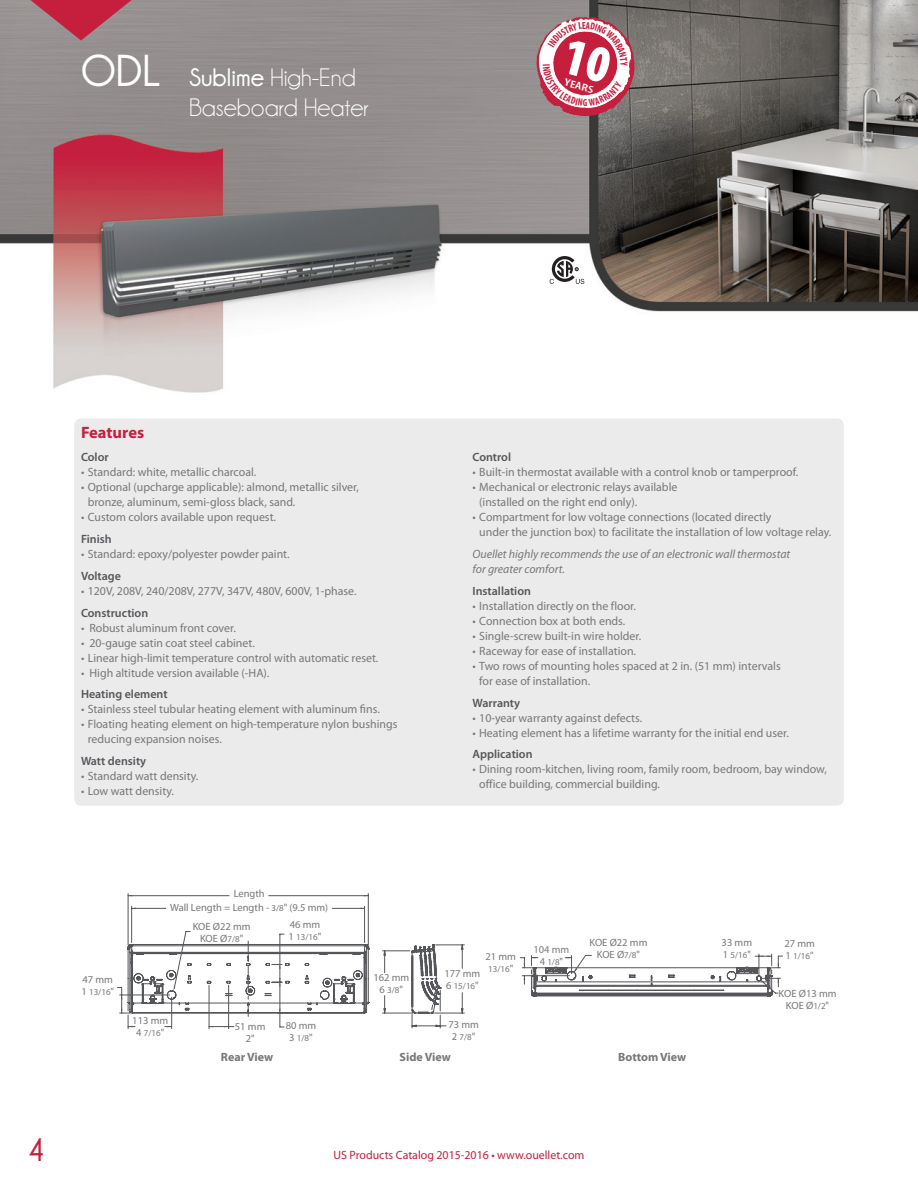
<style>
.page{position:relative;width:918px;height:1188px;background:#fff}
.page>*{position:absolute;margin:0;border:0;box-sizing:border-box;transform-origin:0 0}
.t1{font:700 33px "Champagne&Limousines";color:#c61f3e}
.t2{font:25.5px/30.6px "Champagne&Limousines";color:#fff}
.t3{font:700 16.5px "Myriad Pro";color:#c61f3e}
.t4{font:12px/15px "Myriad Pro";color:#787779}
.t5{font:600 12px "Myriad Pro";color:#55565a}
.t6{font:italic 12px/15px "Myriad Pro";color:#787779}
.t7{font:12px "Myriad Pro";color:#c61f3e}
.t8{font:700 12px "Myriad Pro";color:#787779}
.t9{font:10.5px/12px "Myriad Pro";color:#787779;text-align:center}
.t10{font:600 condensed 10.5px "Myriad Pro";color:#fff;scale:1.38 1}
.t11{font:700 condensed 10.35px "Myriad Pro";color:#c61f3e;scale:.92 1}
.t12{font:9px "Myriad Pro";color:#787779}
.s1{font-weight:700;font-size:45px}
.s2{font-weight:700}
.s3{font-size:9px}
.s4{font-size:10.5px}
</style>
<div class="page">
<img style="left:0;top:0;width:918px;height:393px">
<div style="left:74px;top:419px;width:770px;height:387px;background:#ebebeb;border-radius:7px"></div>
<svg style="left:30px;top:0;width:102px;height:40px;background:#af5867"></svg>
<svg style="left:117px;top:893px;width:666px;height:136px"></svg>
<hr style="left:332px;top:908px;width:33px;height:1px;background:#55565a">
<hr style="left:132px;top:908px;width:34px;height:1px;background:#55565a">
<hr style="left:364px;top:906px;width:1px;height:37px;background:#55565a">
<hr style="left:131px;top:906px;width:1px;height:37px;background:#55565a">
<svg style="left:550px;top:256px;width:34px;height:28px"></svg>
<svg style="left:536px;top:17px;width:99px;height:99px"></svg>
<h2 class="t2" style="left:189px;top:62px;width:181px;text-indent:-108px"><span class="s1">ODL</span> <span class="s2">Sublime</span> High-End<br>Baseboard Heater</h2>
<p class="t10" style="left:566px;top:77px;width:23px;rotate:15deg">YEARS</p>
<p class="t11" style="left:583px;top:97px;width:6px">G</p>
<h3 class="t3" style="left:81px;top:423px;width:65px">Features</h3>
<p class="t5" style="left:81px;top:451px;width:29px">Color</p>
<p class="t4" style="left:81px;top:465px;width:177px">• Standard: white, metallic charcoal.</p>
<p class="t4" style="left:88px;top:480px;width:273px;text-indent:-7px">• Optional (upcharge applicable): almond, metallic silver, bronze, aluminum, semi-gloss black, sand.</p>
<p class="t4" style="left:81px;top:510px;width:197px">• Custom colors available upon request.</p>
<p class="t5" style="left:81px;top:532px;width:32px">Finish</p>
<p class="t4" style="left:81px;top:547px;width:210px">• Standard: epoxy/polyester powder paint.</p>
<p class="t5" style="left:81px;top:569px;width:41px">Voltage</p>
<p class="t4" style="left:81px;top:583px;width:277px">• 120V, 208V, 240/208V, 277V, 347V, 480V, 600V, 1-phase.</p>
<p class="t5" style="left:81px;top:606px;width:69px">Construction</p>
<p class="t4" style="left:81px;top:620px;width:156px">• Robust aluminum front cover.</p>
<p class="t4" style="left:81px;top:635px;width:175px">• 20-gauge satin coat steel cabinet.</p>
<p class="t4" style="left:81px;top:650px;width:299px">• Linear high-limit temperature control with automatic reset.</p>
<p class="t4" style="left:81px;top:665px;width:190px">• High altitude version available (-HA).</p>
<p class="t5" style="left:81px;top:688px;width:88px">Heating element</p>
<p class="t4" style="left:81px;top:702px;width:300px">• Stainless steel tubular heating element with aluminum fins.</p>
<p class="t4" style="left:88px;top:717px;width:311px;text-indent:-7px">• Floating heating element on high-temperature nylon bushings reducing expansion noises.</p>
<p class="t5" style="left:81px;top:754px;width:67px">Watt density</p>
<p class="t4" style="left:81px;top:769px;width:119px">• Standard watt density.</p>
<p class="t4" style="left:81px;top:784px;width:95px">• Low watt density.</p>
<p class="t9" style="left:170px;top:887px;width:160px;line-height:14.2px">Length<br>Wall Length = Length - <span class="s3">3/8</span>" (9.5 mm)</p>
<p class="t9" style="left:83px;top:974px;width:32px">47 mm</p>
<p class="t12" style="left:81px;top:987px;width:34px"><span class="s4">1</span> 13/16<span class="s4">"</span></p>
<p class="t9" style="left:132px;top:1015px;width:37px">113 mm</p>
<p class="t12" style="left:136px;top:1028px;width:30px"><span class="s4">4</span> 7/16<span class="s4">"</span></p>
<p class="t9" style="left:193px;top:920px;width:59px">KOE Ø22 mm<br>KOE Ø<span class="s3">7/8</span>"</p>
<p class="t9" style="left:290px;top:919px;width:32px">46 mm</p>
<p class="t12" style="left:289px;top:932px;width:34px"><span class="s4">1</span> 13/16<span class="s4">"</span></p>
<p class="t9" style="left:235px;top:1020px;width:32px">51 mm<br>2"</p>
<p class="t9" style="left:286px;top:1019px;width:32px">80 mm</p>
<p class="t12" style="left:289px;top:1033px;width:25px"><span class="s4">3</span> 1/8<span class="s4">"</span></p>
<p class="t9" style="left:373px;top:972px;width:37px">162 mm</p>
<p class="t12" style="left:380px;top:985px;width:25px"><span class="s4">6</span> 3/8<span class="s4">"</span></p>
<p class="t5" style="left:472px;top:451px;width:40px">Control</p>
<p class="t4" style="left:472px;top:465px;width:327px">• Built-in thermostat available with a control knob or tamperproof.</p>
<p class="t4" style="left:479px;top:480px;width:200px;text-indent:-7px">• Mechanical or electronic relays available (installed on the right end only).</p>
<p class="t4" style="left:479px;top:510px;width:354px;text-indent:-7px">• Compartment for low voltage connections (located directly<br>under the junction box) to facilitate the installation of low voltage relay.</p>
<p class="t6" style="left:472px;top:547px;width:319px">Ouellet highly recommends the use of an electronic wall thermostat for greater comfort.</p>
<p class="t5" style="left:472px;top:584px;width:60px">Installation</p>
<p class="t4" style="left:472px;top:598px;width:165px">• Installation directly on the floor.</p>
<p class="t4" style="left:472px;top:613px;width:154px">• Connection box at both ends.</p>
<p class="t4" style="left:472px;top:628px;width:170px">• Single-screw built-in wire holder.</p>
<p class="t4" style="left:472px;top:643px;width:165px">• Raceway for ease of installation.</p>
<p class="t4" style="left:479px;top:658px;width:303px;text-indent:-7px">• Two rows of mounting holes spaced at 2 in. (51 mm) intervals for ease of installation.</p>
<p class="t5" style="left:472px;top:696px;width:49px">Warranty</p>
<p class="t4" style="left:472px;top:710px;width:171px">• 10-year warranty against defects.</p>
<p class="t4" style="left:472px;top:725px;width:318px">• Heating element has a lifetime warranty for the initial end user.</p>
<p class="t5" style="left:472px;top:748px;width:62px">Application</p>
<p class="t4" style="left:479px;top:762px;width:349px;text-indent:-7px">• Dining room-kitchen, living room, family room, bedroom, bay window, office building, commercial building.</p>
<p class="t9" style="left:485px;top:950px;width:32px">21 mm</p>
<p class="t12" style="left:488px;top:964px;width:27px">13/16<span class="s4">"</span></p>
<p class="t9" style="left:444px;top:968px;width:37px">177 mm</p>
<p class="t12" style="left:446px;top:981px;width:34px"><span class="s4">6</span> 15/16<span class="s4">"</span></p>
<p class="t9" style="left:448px;top:1018px;width:32px">73 mm</p>
<p class="t12" style="left:452px;top:1032px;width:25px"><span class="s4">2</span> 7/8<span class="s4">"</span></p>
<p class="t9" style="left:534px;top:943px;width:37px">104 mm</p>
<p class="t12" style="left:540px;top:957px;width:25px"><span class="s4">4</span> 1/8<span class="s4">"</span></p>
<p class="t9" style="left:590px;top:937px;width:59px">KOE Ø22 mm<br>KOE Ø<span class="s3">7/8</span>"</p>
<p class="t9" style="left:722px;top:937px;width:32px">33 mm</p>
<p class="t12" style="left:723px;top:950px;width:30px"><span class="s4">1</span> 5/16<span class="s4">"</span></p>
<p class="t9" style="left:784px;top:938px;width:32px">27 mm</p>
<p class="t12" style="left:786px;top:951px;width:30px"><span class="s4">1</span> 1/16<span class="s4">"</span></p>
<p class="t9" style="left:779px;top:988px;width:59px">KOE Ø13 mm<br>KOE Ø<span class="s3">1/2</span>"</p>
<p class="t8" style="left:221px;top:1050px;width:54px">Rear View</p>
<p class="t8" style="left:400px;top:1050px;width:53px">Side View</p>
<p class="t8" style="left:618px;top:1050px;width:70px">Bottom View</p>
<h1 class="t1" style="left:27px;top:1131px;width:19px">4</h1>
<p class="t7" style="left:334px;top:1148px;width:252px">US Products Catalog 2015-2016 • www.ouellet.com</p>
</div>
